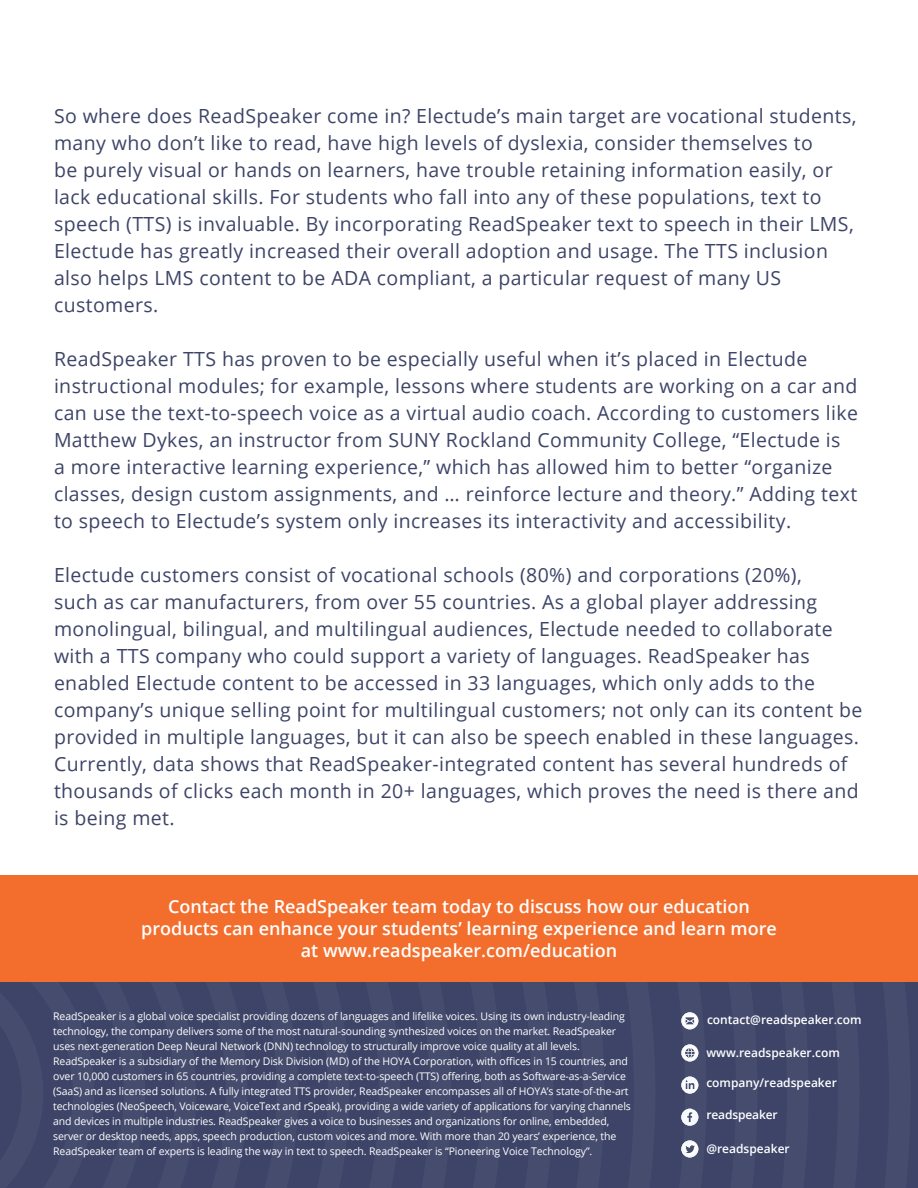
<style>
.page{position:relative;width:918px;height:1188px;background:#fff}
.page>*{position:absolute;margin:0;border:0;box-sizing:border-box;transform-origin:0 0}
.t1{font:19.5px/27px "Open Sans";letter-spacing:.02em;color:#3d4467}
.t2{font:600 18px/21.6px "Open Sans";color:#fff;text-align:center}
.t3{font:600 12px "Open Sans";color:#fff}
.t4{font:10.5px/15px "Open Sans";letter-spacing:-.01em;color:#fff}
</style>
<div class="page">
<svg style="left:0;top:982px;width:918px;height:206px;background:#404769"></svg>
<div style="left:0;top:876px;width:918px;height:106px;background:#f36e2d"></div>
<img style="left:681px;top:1012px;width:17px;height:17px">
<img style="left:681px;top:1044px;width:17px;height:17px">
<img style="left:681px;top:1077px;width:17px;height:17px">
<img style="left:681px;top:1109px;width:17px;height:17px">
<img style="left:681px;top:1140px;width:17px;height:17px">
<p class="t1" style="left:54px;top:102px;width:804px">So where does ReadSpeaker come in? Electude’s main target are vocational students, many who don’t like to read, have high levels of dyslexia, consider themselves to<br>be purely visual or hands on learners, have trouble retaining information easily, or lack educational skills. For students who fall into any of these populations, text to speech (TTS) is invaluable. By incorporating ReadSpeaker text to speech in their LMS, Electude has greatly increased their overall adoption and usage. The TTS inclusion also helps LMS content to be ADA compliant, a particular request of many US customers.</p>
<p class="t1" style="left:54px;top:345px;width:805px">ReadSpeaker TTS has proven to be especially useful when it’s placed in Electude instructional modules; for example, lessons where students are working on a car and can use the text-to-speech voice as a virtual audio coach. According to customers like Matthew Dykes, an instructor from SUNY Rockland Community College, “Electude is<br>a more interactive learning experience,” which has allowed him to better “organize classes, design custom assignments, and … reinforce lecture and theory.” Adding text to speech to Electude’s system only increases its interactivity and accessibility.</p>
<p class="t1" style="left:54px;top:561px;width:810px">Electude customers consist of vocational schools (80%) and corporations (20%),<br>such as car manufacturers, from over 55 countries. As a global player addressing monolingual, bilingual, and multilingual audiences, Electude needed to collaborate with a TTS company who could support a variety of languages. ReadSpeaker has enabled Electude content to be accessed in 33 languages, which only adds to the company’s unique selling point for multilingual customers; not only can its content be provided in multiple languages, but it can also be speech enabled in these languages.<br>Currently, data shows that ReadSpeaker-integrated content has several hundreds of thousands of clicks each month in 20+ languages, which proves the need is there and is being met.</p>
<p class="t2" style="left:141px;top:896px;width:637px">Contact the ReadSpeaker team today to discuss how our education products can enhance your students’ learning experience and learn more at www.readspeaker.com/education</p>
<p class="t4" style="left:53px;top:1009px;width:579px">ReadSpeaker is a global voice specialist providing dozens of languages and lifelike voices. Using its own industry-leading technology, the company delivers some of the most natural-sounding synthesized voices on the market. ReadSpeaker uses next-generation Deep Neural Network (DNN) technology to structurally improve voice quality at all levels.<br>ReadSpeaker is a subsidiary of the Memory Disk Division (MD) of the HOYA Corporation, with offices in 15 countries, and over 10,000 customers in 65 countries, providing a complete text-to-speech (TTS) offering, both as Software-as-a-Service (SaaS) and as licensed solutions. A fully integrated TTS provider, ReadSpeaker encompasses all of HOYA’s state-of-the-art technologies (NeoSpeech, Voiceware, VoiceText and rSpeak), providing a wide variety of applications for varying channels and devices in multiple industries. ReadSpeaker gives a voice to businesses and organizations for online, embedded, server or desktop needs, apps, speech production, custom voices and more. With more than 20 years’ experience, the ReadSpeaker team of experts is leading the way in text to speech. ReadSpeaker is “Pioneering Voice Technology”.</p>
<p class="t3" style="left:707px;top:1011px;width:156px">contact@readspeaker.com</p>
<p class="t3" style="left:706px;top:1044px;width:135px">www.readspeaker.com</p>
<p class="t3" style="left:706px;top:1074px;width:132px">company/readspeaker</p>
<p class="t3" style="left:706px;top:1106px;width:73px">readspeaker</p>
<p class="t3" style="left:706px;top:1140px;width:85px">@readspeaker</p>
</div>
